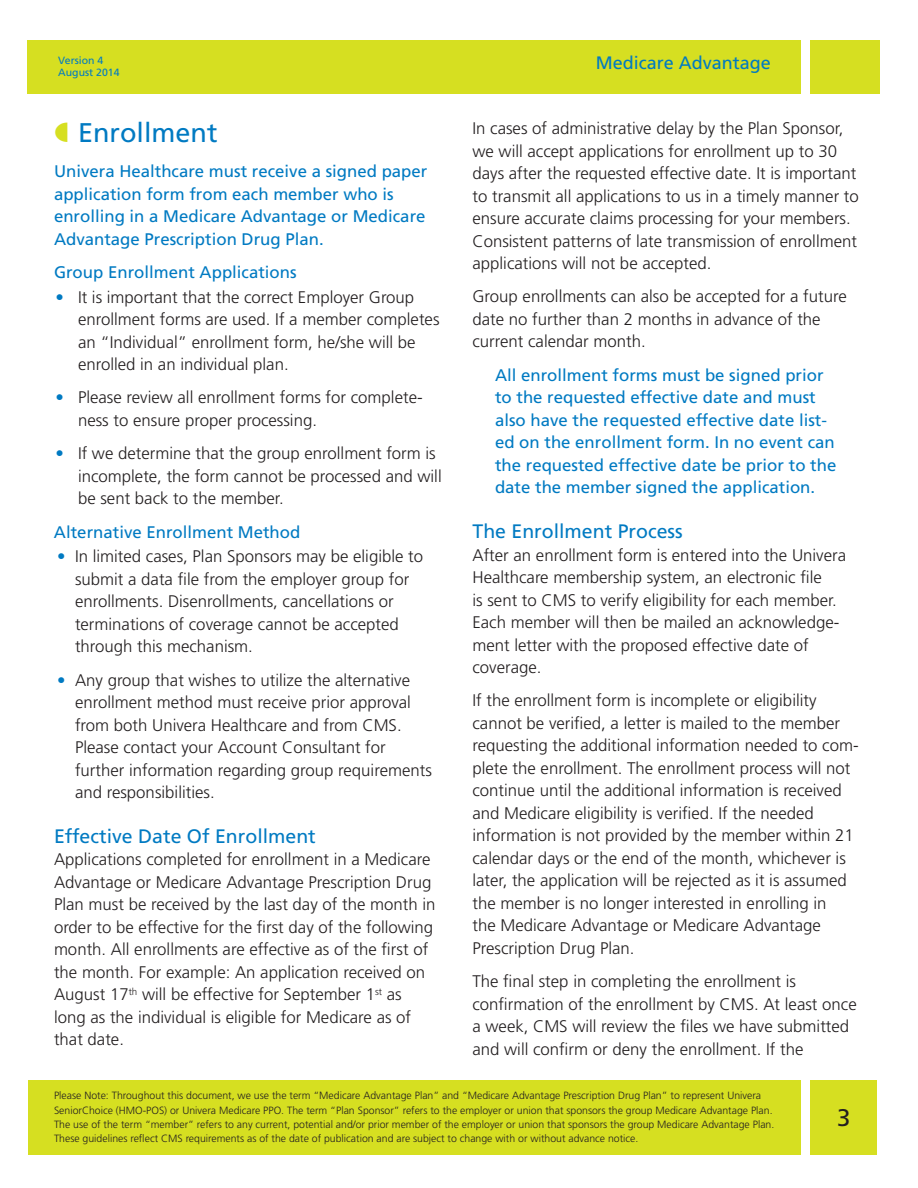
<style>
.page{position:relative;width:918px;height:1188px;background:#fff}
.page>*{position:absolute;margin:0;border:0;box-sizing:border-box;transform-origin:0 0}
.subhead_1{font:27px "Frutiger";color:#007ac2}
.t1{font:24px "Frutiger";color:#231f20}
.subhead_2{font:19.5px "Frutiger";color:#007ac2}
.t2{font:18px "Frutiger";color:#007ac2}
.t3{font:300 16.8px/22.5px "Frutiger";color:#231f20}
.t4{font:16.8px/22.5px "Frutiger";color:#007ac2}
.t5{font:300 10.5px/14.2px "Frutiger";color:#231f20}
.subhead_1-2{font:10.5px/12px "Frutiger";color:#007ac2}
.s1{color:#007ac2}
</style>
<div class="page">
<div style="left:28px;top:1080px;width:849px;height:75px;background:#d6df21"></div>
<div style="left:801px;top:1071px;width:9px;height:99px;background:#fff"></div>
<div style="left:27px;top:40px;width:852px;height:54px;background:#d6df21"></div>
<div style="left:801px;top:10px;width:9px;height:100px;background:#fff"></div>
<p class="subhead_1-2" style="left:54px;top:49px;width:45px">version 1 july 2009</p>
<p class="subhead_1-2" style="left:58px;top:54px;width:47px">Version 4</p>
<p class="subhead_1-2" style="left:58px;top:66px;width:63px">August 2014</p>
<p class="t2" style="left:596px;top:52px;width:177px">Medicare Advantage</p>
<p class="t3" style="left:473px;top:117px;width:388px">In cases of administrative delay by the Plan Sponsor, we will accept applications for enrollment up to 30 days after the requested effective date. It is important to transmit all applications to us in a timely manner to ensure accurate claims processing for your members.<br>Consistent patterns of late transmission of enrollment applications will not be accepted.</p>
<p class="t3" style="left:473px;top:286px;width:376px">Group enrollments can also be accepted for a future date no further than 2 months in advance of the current calendar month.</p>
<p class="t4" style="left:495px;top:364px;width:343px">All enrollment forms must be signed prior to the requested effective date and must also have the requested effective date list&shy;ed on the enrollment form. In no event can the requested effective date be prior to the date the member signed the application.</p>
<p class="subhead_2" style="left:472px;top:520px;width:212px">The Enrollment Process</p>
<p class="t3" style="left:472px;top:544px;width:375px">After an enrollment form is entered into the Univera Healthcare membership system, an electronic file<br>is sent to CMS to verify eligibility for each member.<br>Each member will then be mailed an acknowledge&shy;ment letter with the proposed effective date of coverage.</p>
<p class="t3" style="left:472px;top:690px;width:388px">If the enrollment form is incomplete or eligibility cannot be verified, a letter is mailed to the member requesting the additional information needed to com&shy;plete the enrollment. The enrollment process will not continue until the additional information is received and Medicare eligibility is verified. If the needed information is not provided by the member within 21 calendar days or the end of the month, whichever is later, the application will be rejected as it is assumed the member is no longer interested in enrolling in<br>the Medicare Advantage or Medicare Advantage Prescription Drug Plan.</p>
<p class="t3" style="left:472px;top:970px;width:386px">The final step in completing the enrollment is confirmation of the enrollment by CMS. At least once a week, CMS will review the files we have submitted and will confirm or deny the enrollment. If the</p>
<p class="t5" style="left:54px;top:1089px;width:722px">Please Note: Throughout this document, we use the term “Medicare Advantage Plan” and “Medicare Advantage Prescription Drug Plan” to represent Univera<br>SeniorChoice (HMO-POS) or Univera Medicare PPO. The term “Plan Sponsor” refers to the employer or union that sponsors the group Medicare Advantage Plan.<br>The use of the term “member” refers to any current, potential and/or prior member of the employer or union that sponsors the group Medicare Advantage Plan.</p>
<p class="t5" style="left:54px;top:1132px;width:586px">These guidelines reflect CMS requirements as of the date of publication and are subject to change with or without advance notice.</p>
<p class="subhead_1" style="left:78px;top:117px;width:141px">Enrollment</p>
<p class="t4" style="left:54px;top:160px;width:375px">Univera Healthcare must receive a signed paper application form from each member who is enrolling in a Medicare Advantage or Medicare Advantage Prescription Drug Plan.</p>
<p class="t4" style="left:54px;top:261px;width:244px">Group Enrollment Applications</p>
<p class="t3" style="left:78px;top:286px;width:363px;text-indent:-22px"><span class="s1">•</span> It is important that the correct Employer Group enrollment forms are used. If a member completes an “Individual” enrollment form, he/she will be enrolled in an individual plan.</p>
<p class="t3" style="left:78px;top:387px;width:346px;text-indent:-22px"><span class="s1">•</span> Please review all enrollment forms for complete&shy;ness to ensure proper processing.</p>
<p class="t3" style="left:78px;top:442px;width:365px;text-indent:-22px"><span class="s1">•</span> If we determine that the group enrollment form is incomplete, the form cannot be processed and will be sent back to the member.</p>
<p class="t4" style="left:54px;top:521px;width:248px">Alternative Enrollment Method</p>
<p class="t3" style="left:75px;top:545px;width:350px;text-indent:-18px"><span class="s1">•</span> In limited cases, Plan Sponsors may be eligible to submit a data file from the employer group for enrollments. Disenrollments, cancellations or terminations of coverage cannot be accepted through this mechanism.</p>
<p class="t3" style="left:75px;top:669px;width:358px;text-indent:-18px"><span class="s1">•</span> Any group that wishes to utilize the alternative enrollment method must receive prior approval from both Univera Healthcare and from CMS.<br>Please contact your Account Consultant for further information regarding group requirements and responsibilities.</p>
<p class="subhead_2" style="left:54px;top:825px;width:263px">Effective Date Of Enrollment</p>
<p class="t3" style="left:54px;top:849px;width:383px">Applications completed for enrollment in a Medicare Advantage or Medicare Advantage Prescription Drug Plan must be received by the last day of the month in order to be effective for the first day of the following month. All enrollments are effective as of the first of the month. For example: An application received on August 17<sup>th</sup> will be effective for September 1<sup>st</sup> as long as the individual is eligible for Medicare as of that date.</p>
<p class="t1" style="left:837px;top:1104px;width:15px">3</p>
</div>
